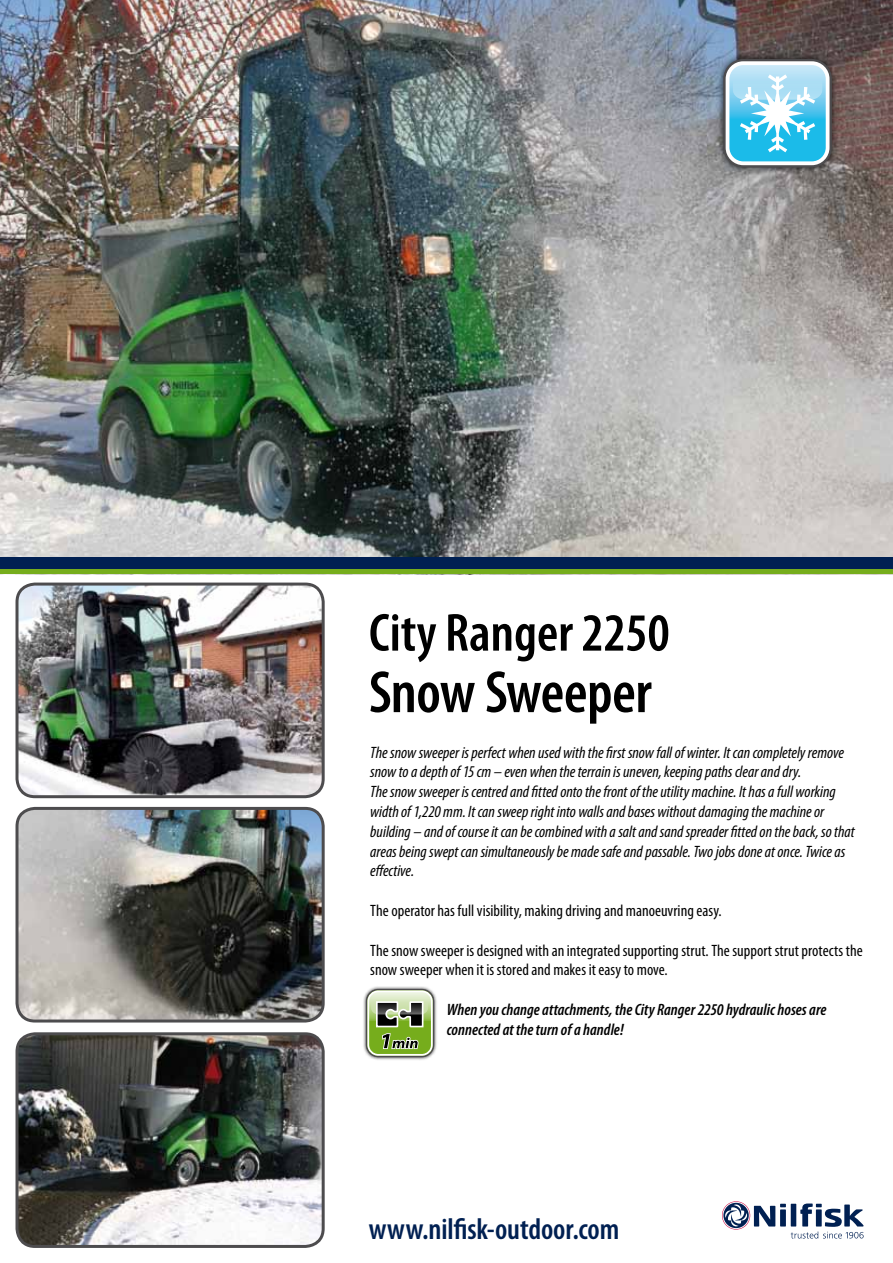
<style>
.page{position:relative;width:893px;height:1263px;background:#fff}
.page>*{position:absolute;margin:0;border:0;box-sizing:border-box;transform-origin:0 0}
.t1{font:600 condensed 60px "Myriad Pro";letter-spacing:-.01em;color:#000}
.t2{font:600 condensed 54px "Myriad Pro";color:#000}
.t3{font:600 condensed 30px "Myriad Pro";letter-spacing:-.005em;color:#002052}
.t4{font:italic condensed 16.5px/19.8px "Myriad Pro";letter-spacing:-.005em;color:#000}
.t5{font:condensed 16.5px/19.8px "Myriad Pro";color:#000}
.t6{font:italic 600 condensed 16.5px/19.8px "Myriad Pro";color:#000}
</style>
<div class="page">
<img style="left:17px;top:584px;width:304px;height:213px">
<div style="left:16px;top:583px;width:309px;height:215px;border:3px solid #4d4c4e;border-radius:18px"></div>
<img style="left:17px;top:808px;width:306px;height:213px">
<div style="left:16px;top:807px;width:309px;height:215px;border:3px solid #4d4c4e;border-radius:18px"></div>
<img style="left:17px;top:1036px;width:304px;height:210px">
<div style="left:16px;top:1032px;width:309px;height:216px;border:3px solid #4d4c4e;border-radius:18px"></div>
<img style="left:0;top:0;width:893px;height:557px">
<img style="left:714px;top:49px;width:127px;height:128px">
<div style="left:723px;top:59px;width:109px;height:109px;border:3px solid #4d4c4e;border-radius:18px"></div>
<svg style="left:725px;top:61px;width:105px;height:105px"></svg>
<div style="left:726px;top:61px;width:103px;height:104px;border:4px solid #fff;border-radius:16px"></div>
<div style="left:0;top:557px;width:893px;height:13px;background:#002052"></div>
<hr style="left:0;top:570px;width:893px;height:4px;background:#76ad1c">
<img style="left:363px;top:986px;width:74px;height:74px">
<div style="left:366px;top:989px;width:68px;height:68px;border:1px solid #4d4c4e;border-radius:12px"></div>
<svg style="left:368px;top:991px;width:64px;height:64px"></svg>
<svg style="left:371px;top:994px;width:57px;height:55px;background:#89a063"></svg>
<div style="left:367px;top:990px;width:66px;height:66px;border:2px solid #fff;border-radius:10px"></div>
<svg style="left:722px;top:1201px;width:142px;height:37px"></svg>
<h2 class="t2" style="left:369px;top:599px;width:302px">City Ranger 2250</h2>
<h1 class="t1" style="left:369px;top:655px;width:284px">Snow Sweeper</h1>
<p class="t4" style="left:370px;top:742px;width:486px">The snow sweeper is perfect when used with the first snow fall of winter. It can completely remove snow to a depth of 15 cm – even when the terrain is uneven, keeping paths clear and dry.<br>The snow sweeper is centred and fitted onto the front of the utility machine. It has a full working width of 1,220 mm. It can sweep right into walls and bases without damaging the machine or building – and of course it can be combined with a salt and sand spreader fitted on the back, so that areas being swept can simultaneously be made safe and passable. Two jobs done at once. Twice as effective.</p>
<p class="t5" style="left:370px;top:900px;width:353px">The operator has full visibility, making driving and manoeuvring easy.</p>
<p class="t5" style="left:370px;top:940px;width:494px">The snow sweeper is designed with an integrated supporting strut. The support strut protects the snow sweeper when it is stored and makes it easy to move.</p>
<p class="t6" style="left:447px;top:999px;width:381px">When you change attachments, the City Ranger 2250 hydraulic hoses are connected at the turn of a handle!</p>
<h3 class="t3" style="left:369px;top:1210px;width:252px">www.nilfisk-outdoor.com</h3>
</div>
